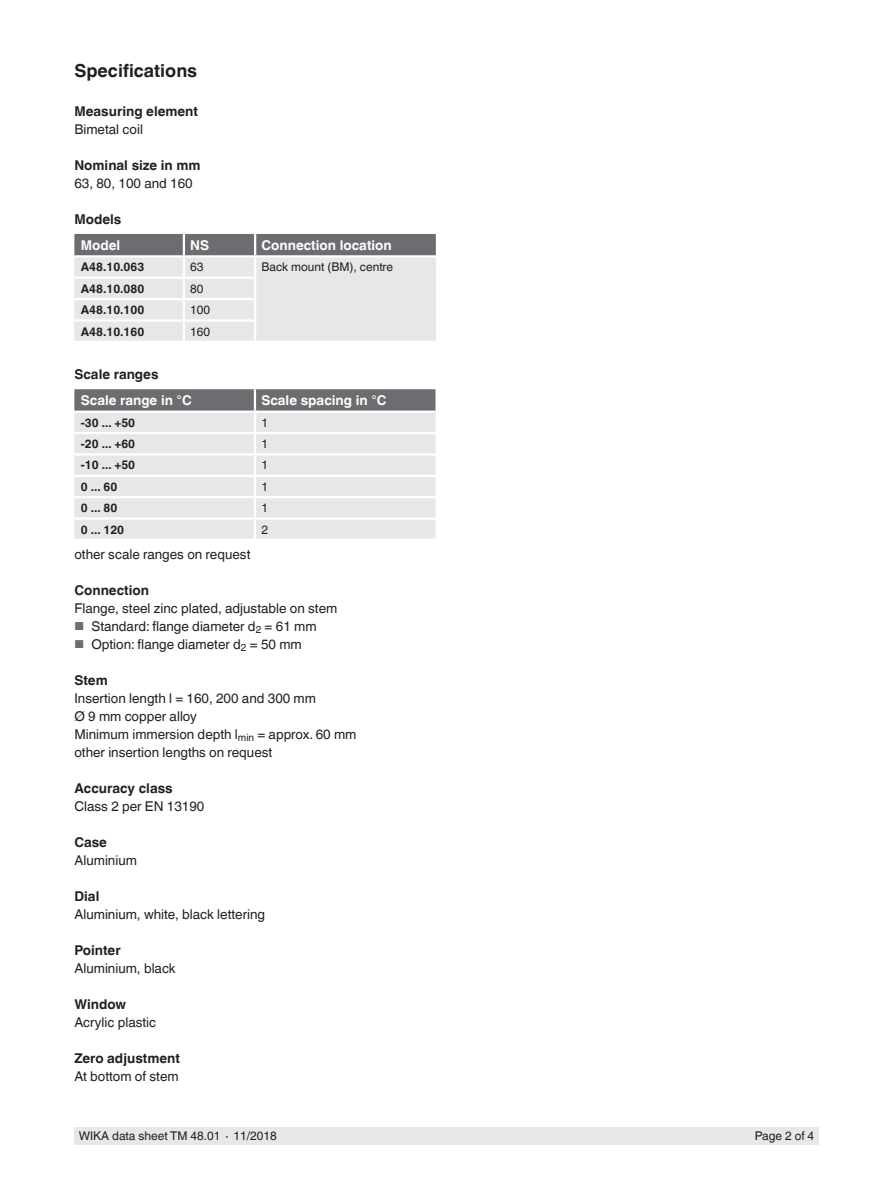
<style>
.page{position:relative;width:893px;height:1188px;background:#fff}
.page>*{position:absolute;margin:0;border:0;box-sizing:border-box;transform-origin:0 0}
.t1{font:700 18px "Helvetica World";color:#231f20}
.t2{font:13.5px/18px "Helvetica World";color:#231f20}
.t3{font:700 13.5px "Helvetica World";color:#231f20}
.t4{font:700 13.5px "Helvetica World";color:#fff}
.t5{font:700 12px "Helvetica World";color:#231f20}
.t6{font:12px "Helvetica World";color:#231f20}
.s1{font-size:11.55px;color:#6c6d70}
</style>
<div class="page">
<div style="left:74px;top:1128px;width:745px;height:17px;background:#e6e7e9"></div>
<svg style="left:74px;top:234px;width:362px;height:107px;background:#cfd0d2"></svg>
<svg style="left:74px;top:389px;width:361px;height:150px;background:#d6d7d9"></svg>
<hr style="left:74px;top:411px;width:181px;height:2px;background:#fff">
<hr style="left:255px;top:411px;width:180px;height:2px;background:#fff">
<h1 class="t1" style="left:74px;top:60px;width:124px">Specifications</h1>
<p class="t3" style="left:74px;top:103px;width:125px">Measuring element</p>
<p class="t2" style="left:74px;top:120px;width:70px">Bimetal coil</p>
<p class="t3" style="left:74px;top:157px;width:128px">Nominal size in mm</p>
<p class="t2" style="left:74px;top:174px;width:120px">63, 80, 100 and 160</p>
<p class="t3" style="left:74px;top:211px;width:49px">Models</p>
<p class="t4" style="left:81px;top:237px;width:41px">Model</p>
<p class="t4" style="left:190px;top:237px;width:20px">NS</p>
<p class="t4" style="left:261px;top:237px;width:132px">Connection location</p>
<p class="t5" style="left:81px;top:260px;width:65px">A48.10.063</p>
<p class="t6" style="left:190px;top:260px;width:15px">63</p>
<p class="t6" style="left:261px;top:260px;width:133px">Back mount (BM), centre</p>
<p class="t5" style="left:81px;top:282px;width:65px">A48.10.080</p>
<p class="t6" style="left:190px;top:282px;width:15px">80</p>
<p class="t5" style="left:81px;top:303px;width:65px">A48.10.100</p>
<p class="t6" style="left:190px;top:303px;width:22px">100</p>
<p class="t5" style="left:81px;top:324px;width:65px">A48.10.160</p>
<p class="t6" style="left:190px;top:324px;width:22px">160</p>
<p class="t3" style="left:74px;top:366px;width:86px">Scale ranges</p>
<p class="t4" style="left:81px;top:393px;width:112px">Scale range in °C</p>
<p class="t4" style="left:261px;top:393px;width:127px">Scale spacing in °C</p>
<p class="t5" style="left:81px;top:416px;width:56px">-30 ... +50</p>
<p class="t6" style="left:261px;top:416px;width:8px">1</p>
<p class="t5" style="left:81px;top:437px;width:56px">-20 ... +60</p>
<p class="t6" style="left:261px;top:437px;width:8px">1</p>
<p class="t5" style="left:81px;top:458px;width:56px">-10 ... +50</p>
<p class="t6" style="left:261px;top:458px;width:8px">1</p>
<p class="t5" style="left:81px;top:480px;width:38px">0 ... 60</p>
<p class="t6" style="left:261px;top:480px;width:8px">1</p>
<p class="t5" style="left:81px;top:501px;width:38px">0 ... 80</p>
<p class="t6" style="left:261px;top:501px;width:8px">1</p>
<p class="t5" style="left:81px;top:522px;width:45px">0 ... 120</p>
<p class="t6" style="left:261px;top:522px;width:8px">2</p>
<p class="t2" style="left:74px;top:545px;width:177px">other scale ranges on request</p>
<p class="t3" style="left:74px;top:582px;width:76px">Connection</p>
<p class="t2" style="left:74px;top:599px;width:264px">Flange, steel zinc plated, adjustable on stem</p>
<p class="t2" style="left:74px;top:617px;width:244px"><span class="s1">■</span> Standard: flange diameter d<sub>2</sub> = 61 mm</p>
<p class="t2" style="left:74px;top:635px;width:229px"><span class="s1">■</span> Option: flange diameter d<sub>2</sub> = 50 mm</p>
<p class="t3" style="left:74px;top:672px;width:35px">Stem</p>
<p class="t2" style="left:74px;top:689px;width:284px">Insertion length l = 160, 200 and 300 mm<br>Ø 9 mm copper alloy<br>Minimum immersion depth l<sub>min</sub> = approx. 60 mm other insertion lengths on request</p>
<p class="t3" style="left:74px;top:780px;width:100px">Accuracy class</p>
<p class="t2" style="left:74px;top:797px;width:132px">Class 2 per EN 13190</p>
<p class="t3" style="left:74px;top:834px;width:34px">Case</p>
<p class="t2" style="left:74px;top:851px;width:64px">Aluminium</p>
<p class="t3" style="left:74px;top:888px;width:26px">Dial</p>
<p class="t2" style="left:74px;top:905px;width:192px">Aluminium, white, black lettering</p>
<p class="t3" style="left:74px;top:942px;width:48px">Pointer</p>
<p class="t2" style="left:74px;top:959px;width:103px">Aluminium, black</p>
<p class="t3" style="left:74px;top:996px;width:53px">Window</p>
<p class="t2" style="left:74px;top:1013px;width:83px">Acrylic plastic</p>
<p class="t3" style="left:74px;top:1050px;width:107px">Zero adjustment</p>
<p class="t2" style="left:74px;top:1067px;width:106px">At bottom of stem</p>
<p class="t6" style="left:79px;top:1129px;width:200px">WIKA data sheet TM 48.01 ∙ 11/2018</p>
<p class="t6" style="left:755px;top:1129px;width:61px">Page 2 of 4</p>
</div>
